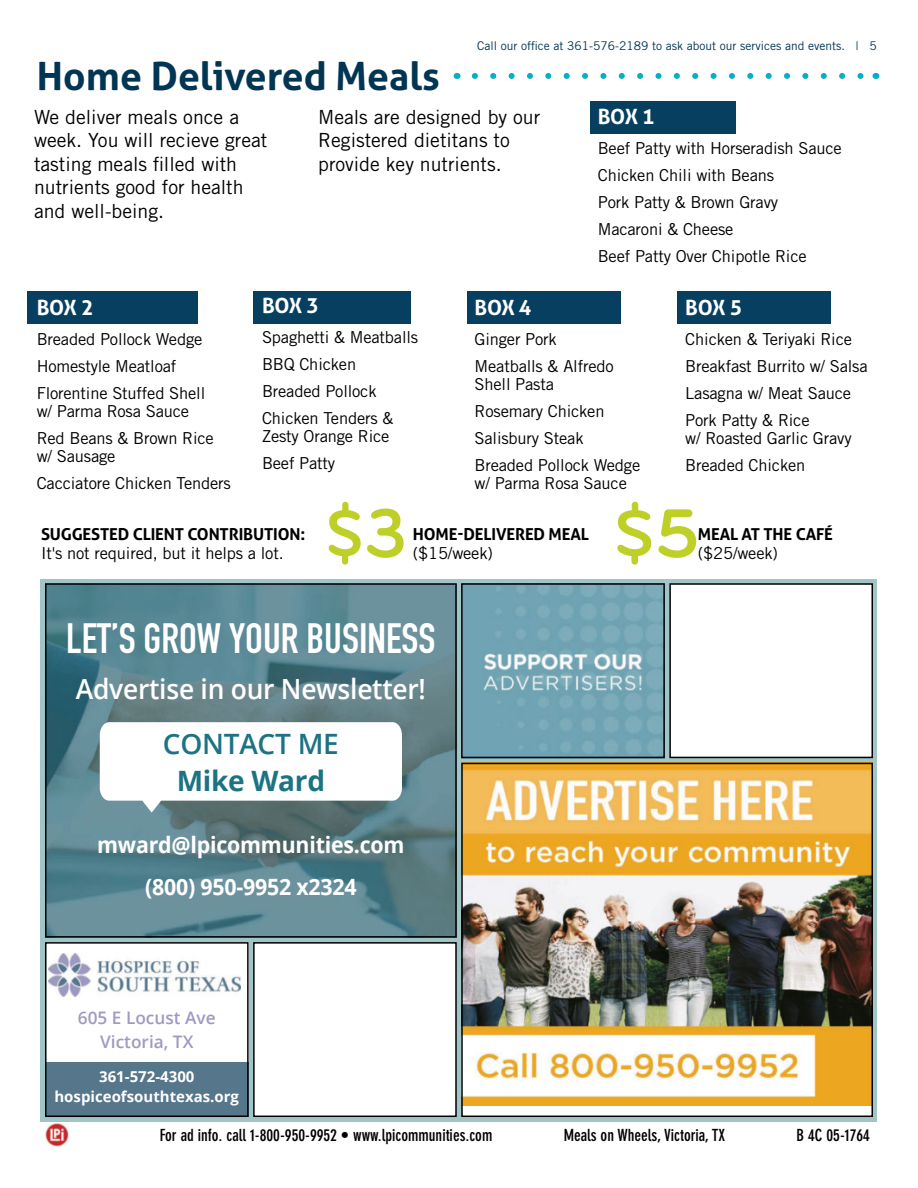
<style>
.page{position:relative;width:918px;height:1188px;background:#fff}
.page>*{position:absolute;margin:0;border:0;box-sizing:border-box;transform-origin:0 0}
.t1{font:700 41.85px "DIN Condensed";color:#fff}
.t2{font:700 39px "Bksxpv Aller";color:#003553}
.t3{font:600 28.05px "Open Sans";letter-spacing:-.01em;color:#1c7483}
.t4{font:700 28.05px "Open Sans";letter-spacing:-.01em;color:#1c7483}
.t5{font:600 27.75px "Open Sans";letter-spacing:-.01em;color:#fff;scale:.95 1}
.t6{font:700 22.5px/41.5px "Open Sans";letter-spacing:-.01em;color:#fff;text-align:center;scale:.95 1}
.t7{font:700 21px "Bksxpv Aller";letter-spacing:-.025em;color:#fff}
.t8{font:19.5px/23.4px "Trade Gothic LT Std";color:#000}
.t9{font:600 17.25px/23.9px "Open Sans";color:#9e9ac2;text-align:center}
.t10{font:16.5px/27px "Trade Gothic LT Std";letter-spacing:-.01em;color:#000}
.t11{font:700 condensed 16.5px "DIN Neuzeit Grotesk Std";color:#000}
.t12{font:700 16.5px "Bksxpv Aller";letter-spacing:-.01em;color:#000}
.t13{font:700 16.5px "Lwcnsp Aller";letter-spacing:-.01em;color:#000}
.t14{font:700 15px/20.1px "Open Sans";color:#fff;text-align:center}
.t15{font:12px "Trade Gothic LT Std";color:#003553}
</style>
<div class="page">
<div style="left:28px;top:292px;width:170px;height:32px;background:#073f60"></div>
<div style="left:253px;top:292px;width:157px;height:32px;background:#073f60"></div>
<div style="left:467px;top:292px;width:154px;height:32px;background:#073f60"></div>
<div style="left:678px;top:292px;width:153px;height:32px;background:#073f60"></div>
<div style="left:590px;top:101px;width:146px;height:32px;background:#073f60"></div>
<svg style="left:617px;top:502px;width:79px;height:63px"></svg>
<svg style="left:329px;top:502px;width:75px;height:63px"></svg>
<svg style="left:475px;top:73px;width:389px;height:6px"></svg>
<div style="left:41px;top:579px;width:837px;height:543px;background:#a1c5c7"></div>
<img style="left:45px;top:1123px;width:23px;height:24px">
<div style="left:462px;top:763px;width:410px;height:353px;background:#fff"></div>
<img style="left:464px;top:766px;width:406px;height:340px">
<div style="left:461px;top:763px;width:412px;height:354px;border:2px solid #000"></div>
<div style="left:254px;top:943px;width:202px;height:173px;background:#fff"></div>
<div style="left:253px;top:942px;width:204px;height:175px;border:2px solid #000"></div>
<div style="left:670px;top:584px;width:202px;height:173px;background:#fff"></div>
<div style="left:669px;top:583px;width:204px;height:175px;border:2px solid #000"></div>
<div style="left:45px;top:942px;width:204px;height:175px;background:#fff"></div>
<div style="left:46px;top:1062px;width:203px;height:55px;background:#56768c"></div>
<div style="left:45px;top:942px;width:204px;height:175px;border:2px solid #000"></div>
<img style="left:49px;top:954px;width:191px;height:42px">
<img style="left:48px;top:586px;width:406px;height:349px">
<div style="left:45px;top:583px;width:412px;height:355px;border:2px solid #000"></div>
<svg style="left:100px;top:722px;width:302px;height:91px;background:#e8ecec"></svg>
<img style="left:464px;top:586px;width:198px;height:169px">
<div style="left:461px;top:583px;width:204px;height:175px;border:2px solid #000"></div>
<p class="t15" style="left:477px;top:38px;width:401px">Call our office at 361-576-2189 to ask about our services and events. | 5</p>
<h2 class="t2" style="left:37px;top:51px;width:405px">Home Delivered Meals</h2>
<p class="t8" style="left:318px;top:105px;width:224px">Meals are designed by our<br>Registered dietitans to provide key nutrients.</p>
<p class="t8" style="left:34px;top:105px;width:235px">We deliver meals once a week. You will recieve great tasting meals filled with nutrients good for health and well-being.</p>
<p class="t7" style="left:598px;top:103px;width:58px">BOX 1</p>
<p class="t10" style="left:598px;top:134px;width:246px">Beef Patty with Horseradish Sauce<br>Chicken Chili with Beans<br>Pork Patty &amp; Brown Gravy<br>Macaroni &amp; Cheese<br>Beef Patty Over Chipotle Rice</p>
<p class="t7" style="left:37px;top:294px;width:58px">BOX 2</p>
<p class="t10" style="left:37px;top:325px;width:170px">Breaded Pollock Wedge<br>Homestyle Meatloaf<br>Florentine Stuffed Shell</p>
<p class="t10" style="left:37px;top:397px;width:179px">w/ Parma Rosa Sauce<br>Red Beans &amp; Brown Rice</p>
<p class="t10" style="left:37px;top:442px;width:196px">w/ Sausage<br>Cacciatore Chicken Tenders</p>
<p class="t7" style="left:262px;top:293px;width:58px">BOX 3</p>
<p class="t10" style="left:262px;top:324px;width:158px">Spaghetti &amp; Meatballs<br>BBQ Chicken<br>Breaded Pollock<br>Chicken Tenders &amp;</p>
<p class="t10" style="left:262px;top:423px;width:129px">Zesty Orange Rice<br>Beef Patty</p>
<p class="t7" style="left:475px;top:294px;width:58px">BOX 4</p>
<p class="t10" style="left:475px;top:325px;width:141px">Ginger Pork<br>Meatballs &amp; Alfredo</p>
<p class="t10" style="left:475px;top:370px;width:167px">Shell Pasta<br>Rosemary Chicken<br>Salisbury Steak<br>Breaded Pollock Wedge</p>
<p class="t10" style="left:475px;top:469px;width:154px">w/ Parma Rosa Sauce</p>
<p class="t12" style="left:41px;top:523px;width:266px">SUGGESTED CLIENT CONTRIBUTION:</p>
<p class="t10" style="left:41px;top:540px;width:244px">It's not required, but it helps a lot.</p>
<p class="t13" style="left:413px;top:523px;width:177px">HOME-DELIVERED MEAL</p>
<p class="t10" style="left:413px;top:540px;width:82px">($15/week)</p>
<h1 class="t1" style="left:66px;top:610px;width:371px">LET’S GROW YOUR BUSINESS</h1>
<h3 class="t5" style="left:76px;top:670px;width:370px">Advertise in our Newsletter!</h3>
<h3 class="t3" style="left:163px;top:724px;width:178px">CONTACT ME</h3>
<h3 class="t4" style="left:177px;top:761px;width:150px">Mike Ward</h3>
<h3 class="t6" style="left:97px;top:824px;width:325px">mward@lpicommunities.com (800) 950-9952 x2324</h3>
<p class="t9" style="left:78px;top:1006px;width:139px">605 E Locust Ave<br>Victoria, TX</p>
<p class="t14" style="left:54px;top:1066px;width:186px">361-572-4300 hospiceofsouthtexas.org</p>
<p class="t7" style="left:685px;top:294px;width:58px">BOX 5</p>
<p class="t10" style="left:685px;top:325px;width:184px">Chicken &amp; Teriyaki Rice<br>Breakfast Burrito w/ Salsa<br>Lasagna w/ Meat Sauce<br>Pork Patty &amp; Rice</p>
<p class="t10" style="left:685px;top:424px;width:168px">w/ Roasted Garlic Gravy<br>Breaded Chicken</p>
<p class="t12" style="left:698px;top:523px;width:137px">MEAL AT THE CAFÉ</p>
<p class="t10" style="left:698px;top:540px;width:82px">($25/week)</p>
<p class="t11" style="left:160px;top:1126px;width:334px">For ad info. call 1-800-950-9952 • www.lpicommunities.com</p>
<p class="t11" style="left:564px;top:1126px;width:163px">Meals on Wheels, Victoria, TX</p>
<p class="t11" style="left:797px;top:1126px;width:75px">B 4C 05-1764</p>
</div>
